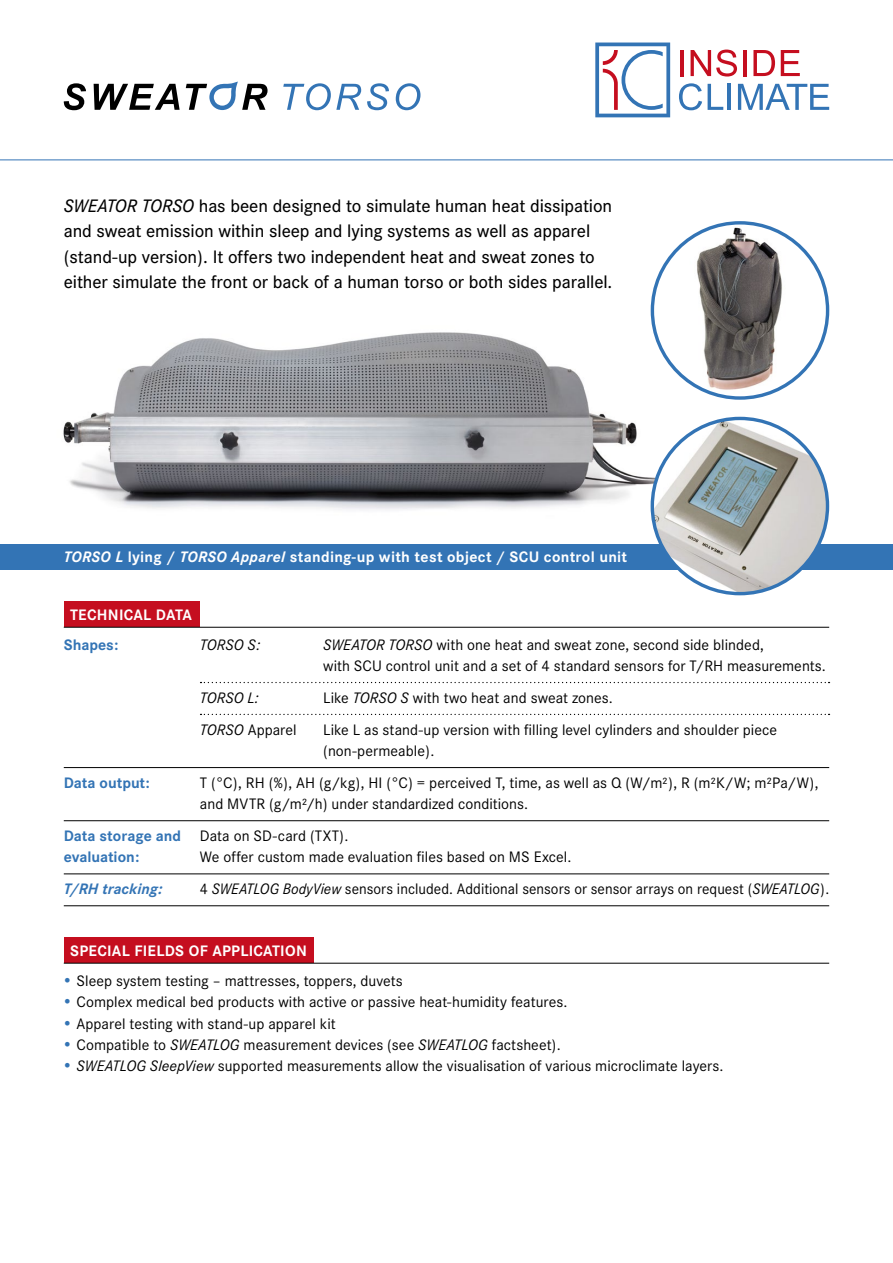
<style>
.page{position:relative;width:893px;height:1263px;background:#fff}
.page>*{position:absolute;margin:0;border:0;box-sizing:border-box;transform-origin:0 0}
.t1{font:500 18.75px/25.5px "Corporate S";letter-spacing:-.005em;color:#000}
.t2{font:15.75px/21.3px "Corporate S";color:#000}
.t3{font:700 15.75px "Corporate S";letter-spacing:.015em;color:#fff}
.t4{font:700 15.75px/21.3px "Corporate S";letter-spacing:-.005em;color:#3374b5}
.t5{font:italic 15.75px "Corporate S";color:#000}
.t6{font:italic 700 15.75px "Corporate S";color:#3374b5}
.s1{font-style:italic}
.s2{font-weight:400;color:#000}
.s3{color:#3374b5}
</style>
<div class="page">
<img style="left:63px;top:308px;width:641px;height:218px">
<svg style="left:595px;top:43px;width:75px;height:74px"></svg>
<svg style="left:679px;top:83px;width:23px;height:27px"></svg>
<svg style="left:708px;top:84px;width:15px;height:26px"></svg>
<hr style="left:727px;top:84px;width:4px;height:26px;background:#3374b5">
<svg style="left:738px;top:84px;width:91px;height:26px"></svg>
<hr style="left:680px;top:50px;width:4px;height:26px;background:#c50e1f">
<svg style="left:691px;top:50px;width:46px;height:27px"></svg>
<hr style="left:743px;top:50px;width:4px;height:26px;background:#c50e1f">
<svg style="left:753px;top:50px;width:22px;height:26px"></svg>
<svg style="left:781px;top:50px;width:19px;height:26px"></svg>
<hr style="left:0;top:159px;width:893px;height:1px;background:#3374b5">
<div style="left:0;top:544px;width:893px;height:26px;background:#3374b5"></div>
<div style="left:64px;top:602px;width:135px;height:25px;background:#c50e1f"></div>
<hr style="left:64px;top:627px;width:765px;height:1px;background:#000">
<hr style="left:64px;top:820px;width:765px;height:1px;background:#000">
<hr style="left:64px;top:873px;width:765px;height:1px;background:#000">
<hr style="left:64px;top:905px;width:765px;height:1px;background:#000">
<hr style="left:64px;top:767px;width:765px;height:1px;background:#000">
<svg style="left:200px;top:682px;width:629px;height:1px"></svg>
<svg style="left:200px;top:714px;width:629px;height:1px"></svg>
<div style="left:64px;top:938px;width:249px;height:25px;background:#c50e1f"></div>
<hr style="left:64px;top:963px;width:765px;height:1px;background:#000">
<svg style="left:283px;top:83px;width:137px;height:27px"></svg>
<svg style="left:64px;top:82px;width:204px;height:28px"></svg>
<img style="left:652px;top:419px;width:175px;height:175px;border-radius:86px">
<div style="left:652px;top:223px;width:176px;height:175px;background:#fff;border-radius:50%"></div>
<img style="left:682px;top:223px;width:116px;height:174px">
<p class="t1" style="left:64px;top:193px;width:550px"><span class="s1">SWEATOR TORSO</span> has been designed to simulate human heat dissipation and sweat emission within sleep and lying systems as well as apparel (stand-up version). It offers two independent heat and sweat zones to either simulate the front or back of a human torso or both sides parallel.</p>
<p class="t3" style="left:64px;top:548px;width:457px"><span class="s1">TORSO L</span> lying / <span class="s1">TORSO Apparel</span> standing-up with test object / SCU</p>
<p class="t3" style="left:544px;top:548px;width:85px">control unit</p>
<p class="t3" style="left:70px;top:606px;width:123px">Technical data</p>
<p class="t4" style="left:64px;top:634px;width:56px">Shapes:</p>
<p class="t5" style="left:200px;top:635px;width:62px">TORSO S:</p>
<p class="t2" style="left:323px;top:634px;width:504px"><span class="s1">SWEATOR TORSO</span> with one heat and sweat zone, second side blinded,<br>with SCU control unit and a set of 4 standard sensors for T/RH measurements.</p>
<p class="t5" style="left:200px;top:689px;width:60px">TORSO L:</p>
<p class="t2" style="left:323px;top:687px;width:291px">Like <span class="s1">TORSO S</span> with two heat and sweat zones.</p>
<p class="t2" style="left:200px;top:719px;width:98px"><span class="s1">TORSO</span> Apparel</p>
<p class="t2" style="left:323px;top:719px;width:456px">Like L as stand-up version with filling level cylinders and shoulder piece (non-permeable).</p>
<p class="t4" style="left:64px;top:772px;width:88px">Data output:</p>
<p class="t2" style="left:200px;top:772px;width:620px">T (°C), RH (%), AH (g/kg), HI (°C) = perceived T, time, as well as Q (W/m²), R (m²K/W; m²Pa/W), and MVTR (g/m²/h) under standardized conditions.</p>
<p class="t4" style="left:64px;top:825px;width:286px">Data storage and <span class="s2">Data on SD-card (TXT). </span>evaluation:</p>
<p class="t2" style="left:200px;top:846px;width:373px">We offer custom made evaluation files based on MS Excel.</p>
<p class="t6" style="left:64px;top:880px;width:100px">T/RH tracking:</p>
<p class="t2" style="left:200px;top:878px;width:631px">4 <span class="s1">SWEATLOG BodyView</span> sensors included. Additional sensors or sensor arrays on request (<span class="s1">SWEATLOG</span>).</p>
<p class="t3" style="left:70px;top:941px;width:238px">Special Fields of application</p>
<p class="t2" style="left:64px;top:970px;width:341px"><span class="s3">•</span> Sleep system testing – mattresses, toppers, duvets</p>
<p class="t2" style="left:64px;top:991px;width:505px"><span class="s3">•</span> Complex medical bed products with active or passive heat-humidity features.</p>
<p class="t2" style="left:64px;top:1013px;width:273px"><span class="s3">•</span> Apparel testing with stand-up apparel kit</p>
<p class="t2" style="left:64px;top:1034px;width:498px"><span class="s3">•</span> Compatible to <span class="s1">SWEATLOG</span> measurement devices (see <span class="s1">SWEATLOG</span> factsheet).</p>
<p class="t2" style="left:64px;top:1055px;width:661px"><span class="s3">•</span> <span class="s1">SWEATLOG SleepView</span> supported measurements allow the visualisation of various microclimate layers.</p>
</div>
